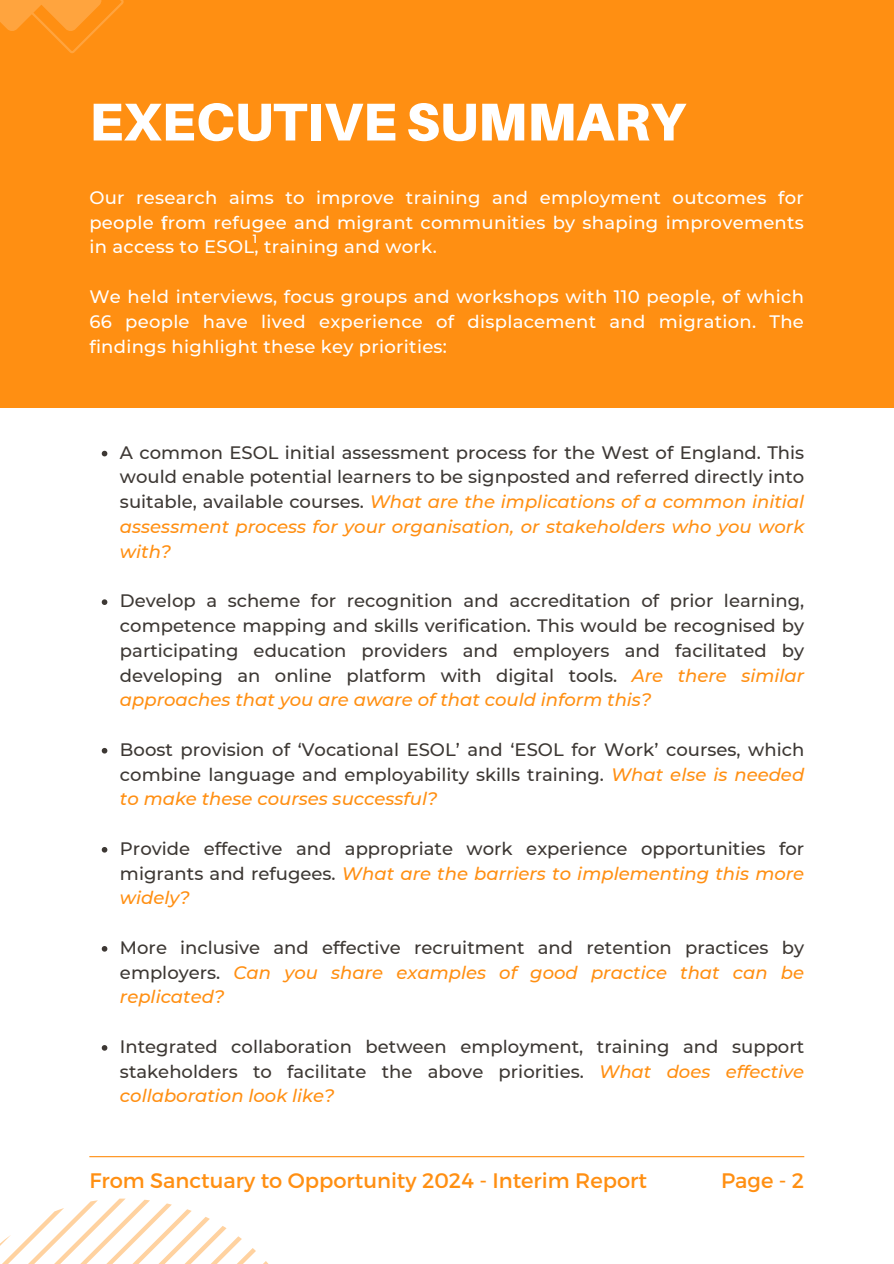
<style>
.page{position:relative;width:894px;height:1264px;background:#fff}
.page>*{position:absolute;margin:0;border:0;box-sizing:border-box;transform-origin:0 0}
.t1{font:900 53.25px "Aileron";color:#fff}
.t2{font:21px "Montserrat";color:#ff8f12}
.t3{font:500 18px/24.8px "Montserrat";color:#3d3834;text-align:justify}
.t4{font:500 18px/24.8px "Montserrat";letter-spacing:.015em;color:#fff;text-align:justify}
.t5{font:12px "Montserrat";color:#fff}
.s1{font-style:italic;color:#ff8f12}
</style>
<div class="page">
<div style="left:0;top:0;width:893px;height:407px;background:#ff8f12"></div>
<svg style="left:102px;top:451px;width:5px;height:5px"></svg>
<svg style="left:102px;top:599px;width:5px;height:6px"></svg>
<svg style="left:102px;top:748px;width:5px;height:5px"></svg>
<svg style="left:102px;top:847px;width:5px;height:5px"></svg>
<svg style="left:102px;top:946px;width:5px;height:5px"></svg>
<svg style="left:102px;top:1045px;width:5px;height:5px"></svg>
<svg style="left:0;top:0;width:123px;height:53px"></svg>
<svg style="left:0;top:1198px;width:268px;height:65px"></svg>
<hr style="left:89px;top:1156px;width:715px;height:1px;background:#ff8f12">
<p class="t1" style="left:89px;top:89px;width:597px">EXECUTIVE SUMMARY</p>
<p class="t4" style="left:89px;top:185px;width:716px">Our research aims to improve training and employment outcomes for people from refugee and migrant communities by shaping improvements in access to ESOL, training and work.</p>
<h1 class="t4" style="left:89px;top:284px;width:716px">We held interviews, focus groups and workshops with 110 people, of which 66 people have lived experience of displacement and migration. The findings highlight these key priorities:</h1>
<p class="t5" style="left:162px;top:217px;width:6px">1</p>
<h2 class="t5" style="left:253px;top:231px;width:6px">1</h2>
<h3 class="t3" style="left:120px;top:440px;width:685px">A common ESOL initial assessment process for the West of England. This would enable potential learners to be signposted and referred directly into suitable, available courses. <span class="s1">What are the implications of a common initial assessment process for your organisation, or stakeholders who you work with?</span></h3>
<h3 class="t3" style="left:120px;top:588px;width:685px">Develop a scheme for recognition and accreditation of prior learning, competence mapping and skills verification. This would be recognised by participating education providers and employers and facilitated by developing an online platform with digital tools. <span class="s1">Are there similar approaches that you are aware of that could inform this?</span></h3>
<p class="t3" style="left:120px;top:737px;width:685px">Boost provision of ‘Vocational ESOL’ and ‘ESOL for Work’ courses, which combine language and employability skills training. <span class="s1">What else is needed to make these courses successful?</span></p>
<p class="t3" style="left:120px;top:836px;width:685px">Provide effective and appropriate work experience opportunities for migrants and refugees. <span class="s1">What are the barriers to implementing this more widely?</span></p>
<p class="t3" style="left:120px;top:935px;width:685px">More inclusive and effective recruitment and retention practices by employers. <span class="s1">Can you share examples of good practice that can be replicated?</span></p>
<p class="t3" style="left:120px;top:1034px;width:685px">Integrated collaboration between employment, training and support stakeholders to facilitate the above priorities. <span class="s1">What does effective collaboration look like?</span></p>
<p class="t2" style="left:89px;top:1166px;width:559px">From Sanctuary to Opportunity 2024 - Interim Report</p>
<p class="t2" style="left:721px;top:1166px;width:85px">Page - 2</p>
</div>
